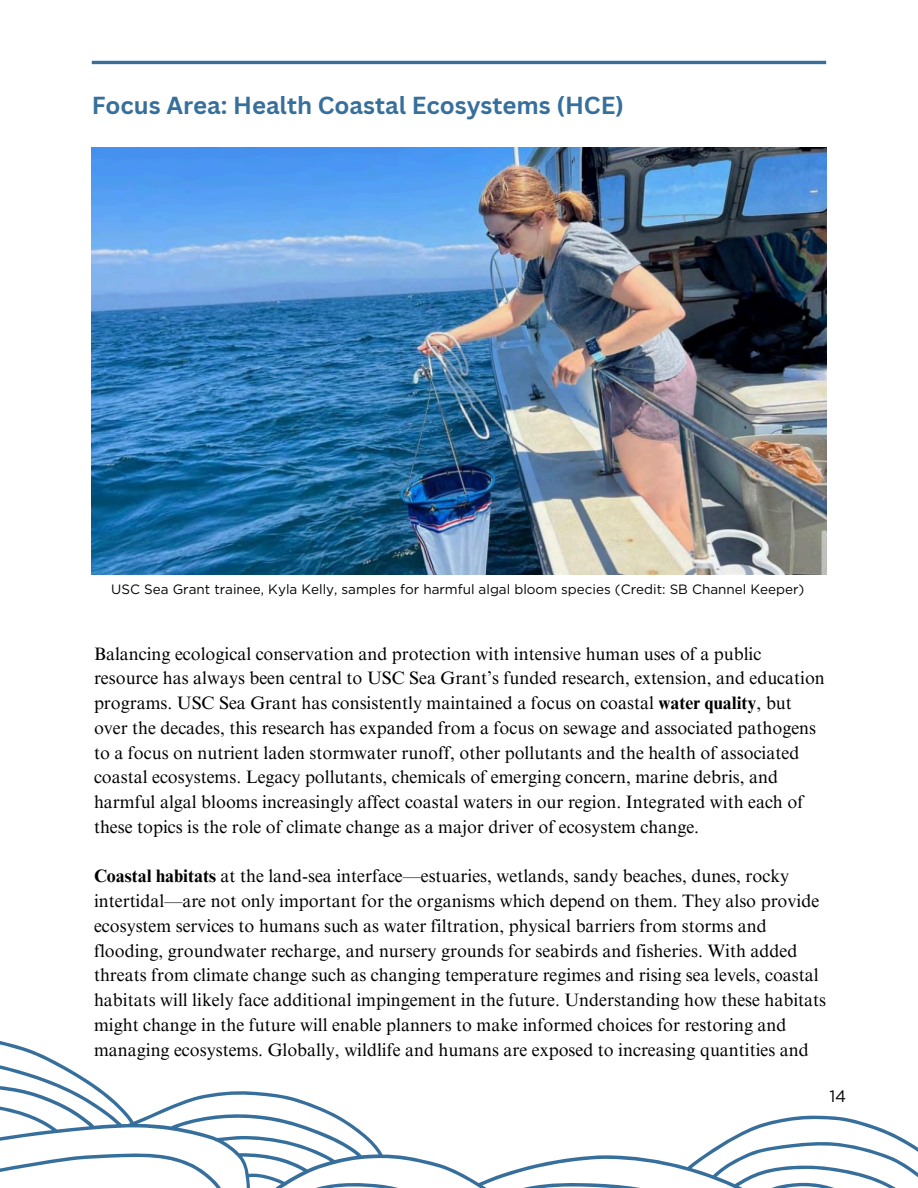
<style>
.page{position:relative;width:918px;height:1188px;background:#fff}
.page>*{position:absolute;margin:0;border:0;box-sizing:border-box;transform-origin:0 0}
.t1{font:700 24px "Canva Sans";color:#376f9c}
.t2{font:18px/24.8px "Times NRMT Pro";color:#000}
.t3{font:16.5px "Gotham";color:#000}
.t4{font:13.5px "Gotham";color:#000}
.s1{font-weight:700}
</style>
<div class="page">
<svg style="left:0;top:1041px;width:918px;height:147px"></svg>
<hr style="left:92px;top:61px;width:734px;height:3px;background:#376f9c">
<img style="left:92px;top:148px;width:734px;height:426px">
<h2 class="t1" style="left:92px;top:89px;width:534px">Focus Area: Health Coastal Ecosystems (HCE)</h2>
<p class="t4" style="left:111px;top:581px;width:695px">USC Sea Grant trainee, Kyla Kelly, samples for harmful algal bloom species (Credit: SB Channel Keeper)</p>
<p class="t2" style="left:94px;top:643px;width:732px">Balancing ecological conservation and protection with intensive human uses of a public resource has always been central to USC Sea Grant’s funded research, extension, and education programs. USC Sea Grant has consistently maintained a focus on coastal <span class="s1">water quality</span>, but over the decades, this research has expanded from a focus on sewage and associated pathogens to a focus on nutrient laden stormwater runoff, other pollutants and the health of associated coastal ecosystems. Legacy pollutants, chemicals of emerging concern, marine debris, and harmful algal blooms increasingly affect coastal waters in our region. Integrated with each of these topics is the role of climate change as a major driver of ecosystem change.</p>
<p class="t2" style="left:94px;top:866px;width:734px"><span class="s1">Coastal habitats</span> at the land-sea interface—estuaries, wetlands, sandy beaches, dunes, rocky intertidal—are not only important for the organisms which depend on them. They also provide ecosystem services to humans such as water filtration, physical barriers from storms and flooding, groundwater recharge, and nursery grounds for seabirds and fisheries. With added threats from climate change such as changing temperature regimes and rising sea levels, coastal habitats will likely face additional impingement in the future. Understanding how these habitats might change in the future will enable planners to make informed choices for restoring and managing ecosystems. Globally, wildlife and humans are exposed to increasing quantities and</p>
<h2 class="t3" style="left:829px;top:1086px;width:18px">14</h2>
</div>
